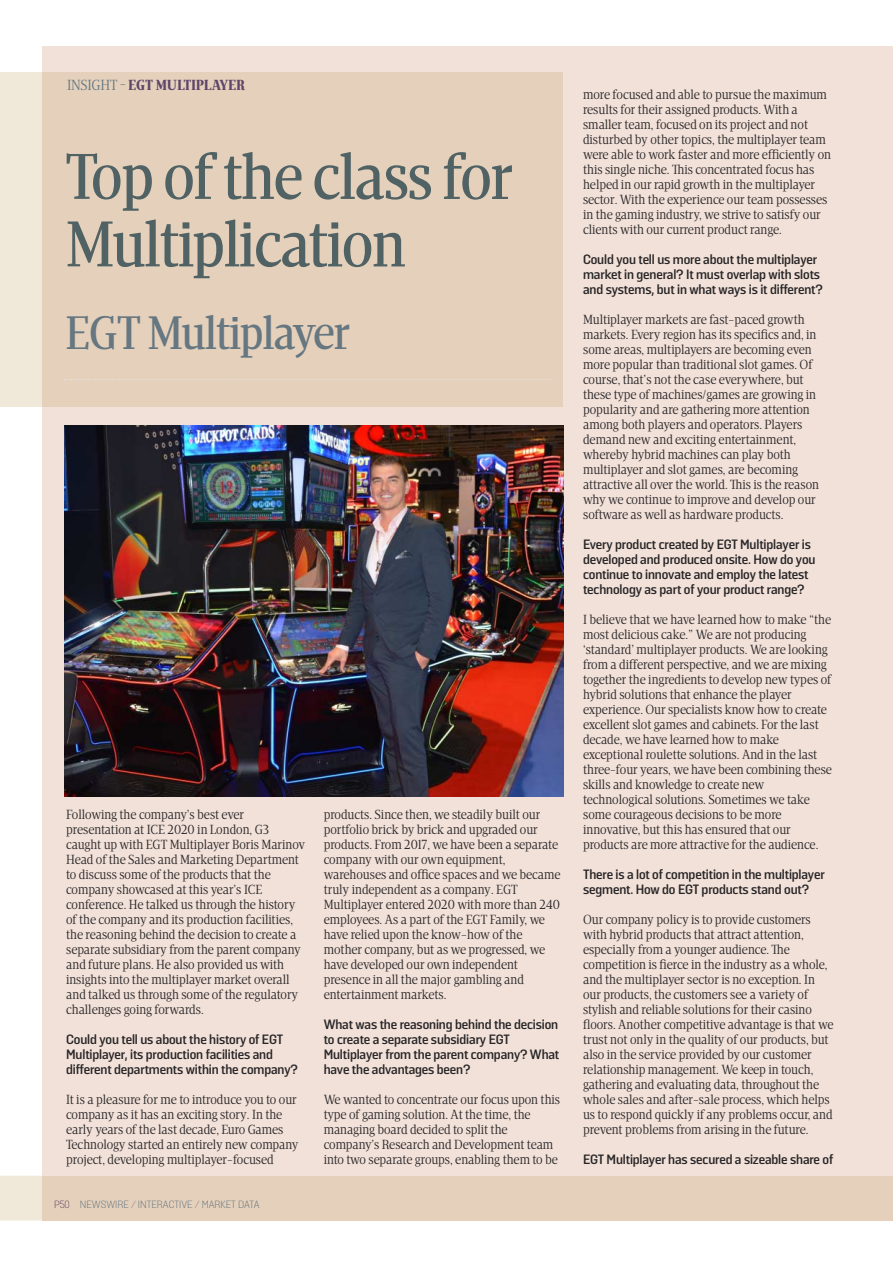
<style>
.page{position:relative;width:893px;height:1263px;background:#fff}
.page>*{position:absolute;margin:0;border:0;box-sizing:border-box;transform-origin:0 0}
.t1{font:500 66px/67.5px "Apud";letter-spacing:-.02em;color:#506264}
.t2{font:500 48px "Apud";letter-spacing:-.02em;color:#667781}
.t3{font:900 15px "Apud";letter-spacing:.015em;color:#5f4569}
.t4{font:13.5px/15px "Apud";color:#272526}
.t5{font:700 13.5px/15px "Solido";letter-spacing:-.01em;color:#272526}
.t6{font:300 10.5px "Solido";color:#667781}
.s1{font-weight:400;color:#667781}
.s2{color:#5f4569}
</style>
<div class="page">
<div style="left:43px;top:46px;width:850px;height:1174px;background:#f2e1d9"></div>
<div style="left:0;top:73px;width:43px;height:334px;background:#f0e9da"></div>
<div style="left:43px;top:73px;width:520px;height:334px;background:#e5d1bb"></div>
<div style="left:0;top:1176px;width:43px;height:44px;background:#f0e9da"></div>
<div style="left:43px;top:1176px;width:850px;height:44px;background:#e5d1bb"></div>
<svg style="left:64px;top:379px;width:488px;height:1px"></svg>
<img style="left:64px;top:425px;width:499px;height:371px">
<p class="t3" style="left:67px;top:77px;width:180px"><span class="s1">INSIGHT -</span> EGT MULTIPLAYER</p>
<h1 class="t1" style="left:65px;top:142px;width:449px">Top of the class for<br>Multiplication</h1>
<h2 class="t2" style="left:65px;top:304px;width:286px">EGT Multiplayer</h2>
<p class="t4" style="left:66px;top:808px;width:241px">Following the company’s best ever presentation at ICE 2020 in London, G3 caught up with EGT Multiplayer Boris Marinov Head of the Sales and Marketing Department to discuss some of the products that the company showcased at this year’s ICE conference. He talked us through the history of the company and its production facilities, the reasoning behind the decision to create a separate subsidiary from the parent company and future plans. He also provided us with insights into the multiplayer market overall and talked us through some of the regulatory challenges going forwards.</p>
<p class="t5" style="left:66px;top:1033px;width:233px">Could you tell us about the history of EGT<br>Multiplayer, its production facilities and different departments within the company?</p>
<p class="t4" style="left:66px;top:1093px;width:234px">It is a pleasure for me to introduce you to our company as it has an exciting story. In the early years of the last decade, Euro Games Technology started an entirely new company project, developing multiplayer-focused</p>
<p class="t6" style="left:54px;top:1198px;width:207px"><span class="s2">P50</span> NEWSWIRE <span class="s2">/</span> INTERACTIVE <span class="s2">/</span> MARKET DATA</p>
<p class="t4" style="left:324px;top:808px;width:238px">products. Since then, we steadily built our portfolio brick by brick and upgraded our products. From 2017, we have been a separate company with our own equipment, warehouses and office spaces and we became truly independent as a company. EGT Multiplayer entered 2020 with more than 240 employees. As a part of the EGT Family, we have relied upon the know-how of the mother company, but as we progressed, we have developed our own independent presence in all the major gambling and entertainment markets.</p>
<p class="t5" style="left:324px;top:1018px;width:237px">What was the reasoning behind the decision to create a separate subsidiary EGT Multiplayer from the parent company? What have the advantages been?</p>
<p class="t4" style="left:324px;top:1093px;width:238px">We wanted to concentrate our focus upon this type of gaming solution. At the time, the managing board decided to split the company’s Research and Development team into two separate groups, enabling them to be</p>
<p class="t4" style="left:583px;top:88px;width:250px">more focused and able to pursue the maximum results for their assigned products. With a smaller team, focused on its project and not disturbed by other topics, the multiplayer team were able to work faster and more efficiently on this single niche. This concentrated focus has helped in our rapid growth in the multiplayer sector. With the experience our team possesses in the gaming industry, we strive to satisfy our clients with our current product range.</p>
<p class="t5" style="left:583px;top:253px;width:241px">Could you tell us more about the multiplayer market in general? It must overlap with slots and systems, but in what ways is it different?</p>
<p class="t4" style="left:583px;top:313px;width:238px">Multiplayer markets are fast-paced growth markets. Every region has its specifics and, in some areas, multiplayers are becoming even more popular than traditional slot games. Of course, that’s not the case everywhere, but these type of machines/games are growing in popularity and are gathering more attention among both players and operators. Players demand new and exciting entertainment, whereby hybrid machines can play both multiplayer and slot games, are becoming attractive all over the world. This is the reason why we continue to improve and develop our software as well as hardware products.</p>
<p class="t5" style="left:583px;top:538px;width:234px">Every product created by EGT Multiplayer is developed and produced onsite. How do you continue to innovate and employ the latest technology as part of your product range?</p>
<p class="t4" style="left:583px;top:613px;width:250px">I believe that we have learned how to make “the most delicious cake.” We are not producing ‘standard’ multiplayer products. We are looking from a different perspective, and we are mixing together the ingredients to develop new types of hybrid solutions that enhance the player experience. Our specialists know how to create excellent slot games and cabinets. For the last decade, we have learned how to make exceptional roulette solutions. And in the last three-four years, we have been combining these skills and knowledge to create new technological solutions. Sometimes we take some courageous decisions to be more innovative, but this has ensured that our products are more attractive for the audience.</p>
<p class="t5" style="left:583px;top:868px;width:243px">There is a lot of competition in the multiplayer segment. How do EGT products stand out?</p>
<p class="t4" style="left:583px;top:913px;width:252px">Our company policy is to provide customers with hybrid products that attract attention, especially from a younger audience. The competition is fierce in the industry as a whole, and the multiplayer sector is no exception. In our products, the customers see a variety of stylish and reliable solutions for their casino floors. Another competitive advantage is that we trust not only in the quality of our products, but also in the service provided by our customer relationship management. We keep in touch, gathering and evaluating data, throughout the whole sales and after-sale process, which helps us to respond quickly if any problems occur, and prevent problems from arising in the future.</p>
<p class="t5" style="left:583px;top:1153px;width:252px">EGT Multiplayer has secured a sizeable share of</p>
</div>
